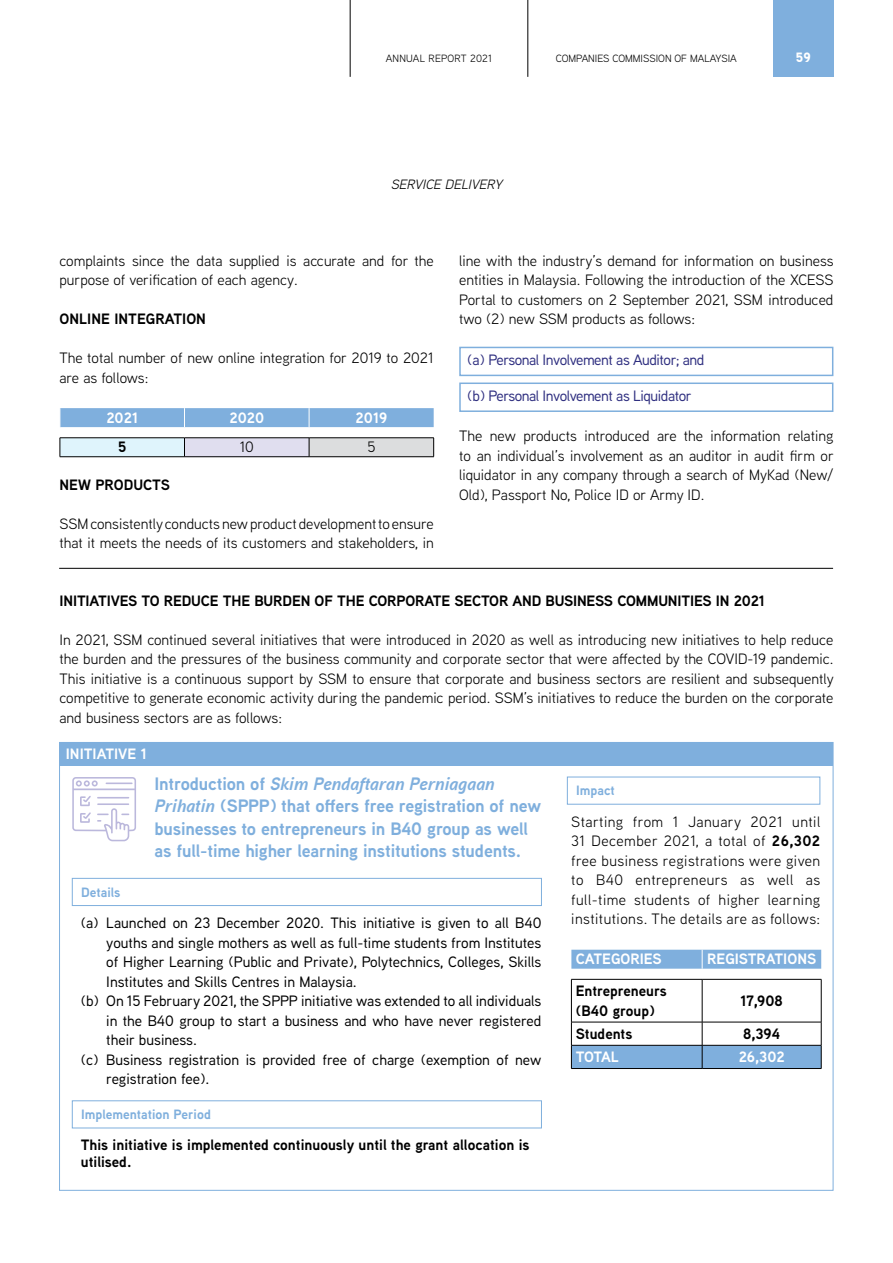
<style>
.page{position:relative;width:893px;height:1263px;background:#fff}
.page>*{position:absolute;margin:0;border:0;box-sizing:border-box;transform-origin:0 0}
.t1{font:700 18px/22.5px "Aaux Next";letter-spacing:-.01em;color:#7fafdd}
.t2{font:15px/19.5px "Aaux Next";color:#000;text-align:justify}
.t3{font:500 15px "Aaux Next";color:#000}
.t4{font:700 15px/19.5px "Aaux Next";color:#000}
.t5{font:500 15px "Aaux Next";letter-spacing:-.03em;color:#2f2f80}
.t6{font:700 15px "Aaux Next";color:#fff}
.t7{font:700 13.5px "Aaux Next";color:#7fafdd}
.t8{font:italic 13.5px "Aaux Next";color:#000}
.t9{font:900 13.5px "Aaux Next";color:#fff}
.t10{font:10.5px "Aaux Next";color:#000}
.t11{font:10.5px "Aaux Next";letter-spacing:.02em;color:#000}
.s1{font-style:italic}
.s2{font-weight:700}
</style>
<div class="page">
<div style="left:773px;top:0;width:60px;height:77px;background:#7fafdd"></div>
<hr style="left:350px;top:0;width:1px;height:77px;background:#000">
<hr style="left:528px;top:0;width:1px;height:77px;background:#000">
<div style="left:60px;top:438px;width:124px;height:19px;background:#dff4fc"></div>
<div style="left:184px;top:438px;width:125px;height:19px;background:#e0deef"></div>
<div style="left:309px;top:438px;width:125px;height:19px;background:#dcddde"></div>
<div style="left:60px;top:408px;width:374px;height:19px;background:#7fafdd"></div>
<svg style="left:60px;top:438px;width:1px;height:18px"></svg>
<svg style="left:184px;top:438px;width:1px;height:18px"></svg>
<hr style="left:60px;top:437px;width:124px;height:1px;background:#000">
<hr style="left:184px;top:437px;width:125px;height:1px;background:#000">
<hr style="left:309px;top:437px;width:125px;height:1px;background:#000">
<svg style="left:309px;top:438px;width:1px;height:18px"></svg>
<svg style="left:433px;top:438px;width:1px;height:18px"></svg>
<hr style="left:60px;top:456px;width:124px;height:1px;background:#000">
<hr style="left:184px;top:456px;width:125px;height:1px;background:#000">
<hr style="left:309px;top:456px;width:125px;height:1px;background:#000">
<div style="left:459px;top:382px;width:374px;height:30px;border:2px solid #7fafdd"></div>
<div style="left:459px;top:347px;width:374px;height:29px;border:2px solid #7fafdd"></div>
<div style="left:571px;top:950px;width:250px;height:19px;background:#7fafdd"></div>
<svg style="left:571px;top:979px;width:251px;height:89px"></svg>
<hr style="left:571px;top:1068px;width:131px;height:1px;background:#000">
<hr style="left:702px;top:1068px;width:119px;height:1px;background:#000">
<div style="left:72px;top:1100px;width:470px;height:28px;border:1px solid #7fafdd"></div>
<div style="left:72px;top:878px;width:470px;height:28px;border:1px solid #7fafdd"></div>
<svg style="left:72px;top:777px;width:64px;height:64px"></svg>
<div style="left:59px;top:742px;width:774px;height:23px;background:#7fafdd"></div>
<hr style="left:59px;top:568px;width:774px;height:1px;background:#000">
<p class="t11" style="left:386px;top:52px;width:108px">ANNUAL REPORT 2021</p>
<p class="t10" style="left:556px;top:52px;width:183px">COMPANIES COMMISSION OF MALAYSIA</p>
<p class="t9" style="left:796px;top:47px;width:17px">59</p>
<p class="t8" style="left:391px;top:175px;width:117px">SERVICE DELIVERY</p>
<p class="t2" style="left:60px;top:250px;width:376px">complaints since the data supplied is accurate and for the purpose of verification of each agency.</p>
<p class="t4" style="left:60px;top:309px;width:148px">ONLINE INTEGRATION</p>
<p class="t2" style="left:60px;top:348px;width:376px">The total number of new online integration for 2019 to 2021 are as follows:</p>
<p class="t6" style="left:106px;top:407px;width:33px">2021</p>
<p class="t6" style="left:229px;top:407px;width:36px">2020</p>
<p class="t6" style="left:356px;top:407px;width:33px">2019</p>
<p class="t4" style="left:118px;top:437px;width:10px">5</p>
<p class="t2" style="left:240px;top:437px;width:16px">10</p>
<p class="t2" style="left:367px;top:437px;width:10px">5</p>
<p class="t4" style="left:60px;top:475px;width:112px">NEW PRODUCTS</p>
<p class="t2" style="left:60px;top:513px;width:376px">SSM consistently conducts new product development to ensure that it meets the needs of its customers and stakeholders, in</p>
<p class="t2" style="left:459px;top:250px;width:376px">line with the industry’s demand for information on business entities in Malaysia. Following the introduction of the XCESS Portal to customers on 2 September 2021, SSM introduced two (2) new SSM products as follows:</p>
<p class="t5" style="left:467px;top:350px;width:239px">(a) Personal Involvement as Auditor; and</p>
<p class="t5" style="left:467px;top:385px;width:226px">(b) Personal Involvement as Liquidator</p>
<p class="t2" style="left:459px;top:426px;width:376px">The new products introduced are the information relating to an individual’s involvement as an auditor in audit firm or liquidator in any company through a search of MyKad (New/ Old), Passport No, Police ID or Army ID.</p>
<p class="t4" style="left:60px;top:590px;width:707px">INITIATIVES TO REDUCE THE BURDEN OF THE CORPORATE SECTOR AND BUSINESS COMMUNITIES IN 2021</p>
<p class="t2" style="left:60px;top:629px;width:776px">In 2021, SSM continued several initiatives that were introduced in 2020 as well as introducing new initiatives to help reduce the burden and the pressures of the business community and corporate sector that were affected by the COVID-19 pandemic.<br>This initiative is a continuous support by SSM to ensure that corporate and business sectors are resilient and subsequently competitive to generate economic activity during the pandemic period. SSM’s initiatives to reduce the burden on the corporate and business sectors are as follows:</p>
<p class="t6" style="left:66px;top:743px;width:82px">INITIATIVE 1</p>
<p class="t1" style="left:154px;top:772px;width:388px">Introduction of <span class="s1">Skim Pendaftaran Perniagaan Prihatin</span> (SPPP) that offers free registration of new businesses to entrepreneurs in B40 group as well as full-time higher learning institutions students.</p>
<p class="t7" style="left:576px;top:781px;width:40px">Impact</p>
<p class="t2" style="left:571px;top:811px;width:251px">Starting from 1 January 2021 until 31 December 2021, a total of <span class="s2">26,302 </span>free business registrations were given to B40 entrepreneurs as well as full-time students of higher learning institutions. The details are as follows:</p>
<p class="t6" style="left:576px;top:948px;width:88px">CATEGORIES</p>
<p class="t6" style="left:707px;top:948px;width:111px">REGISTRATIONS</p>
<p class="t4" style="left:576px;top:981px;width:93px">Entrepreneurs (B40 group)</p>
<p class="t4" style="left:741px;top:991px;width:44px">17,908</p>
<p class="t4" style="left:576px;top:1024px;width:58px">Students</p>
<p class="t4" style="left:743px;top:1024px;width:38px">8,394</p>
<p class="t6" style="left:576px;top:1046px;width:45px">TOTAL</p>
<p class="t6" style="left:739px;top:1046px;width:48px">26,302</p>
<p class="t7" style="left:81px;top:882px;width:41px">Details</p>
<p class="t3" style="left:81px;top:912px;width:462px">(a) Launched on 23 December 2020. This initiative is given to all B40</p>
<p class="t3" style="left:106px;top:932px;width:437px">youths and single mothers as well as full-time students from Institutes</p>
<p class="t3" style="left:106px;top:951px;width:437px">of Higher Learning (Public and Private), Polytechnics, Colleges, Skills</p>
<p class="t3" style="left:106px;top:971px;width:252px">Institutes and Skills Centres in Malaysia.</p>
<p class="t3" style="left:81px;top:990px;width:462px">(b) On 15 February 2021, the SPPP initiative was extended to all individuals</p>
<p class="t3" style="left:106px;top:1010px;width:437px">in the B40 group to start a business and who have never registered</p>
<p class="t3" style="left:106px;top:1029px;width:92px">their business.</p>
<p class="t3" style="left:81px;top:1049px;width:462px">(c) Business registration is provided free of charge (exemption of new</p>
<p class="t3" style="left:106px;top:1068px;width:105px">registration fee).</p>
<p class="t7" style="left:81px;top:1105px;width:131px">Implementation Period</p>
<p class="t4" style="left:81px;top:1137px;width:450px;line-height:16.5px">This initiative is implemented continuously until the grant allocation is utilised.</p>
</div>
